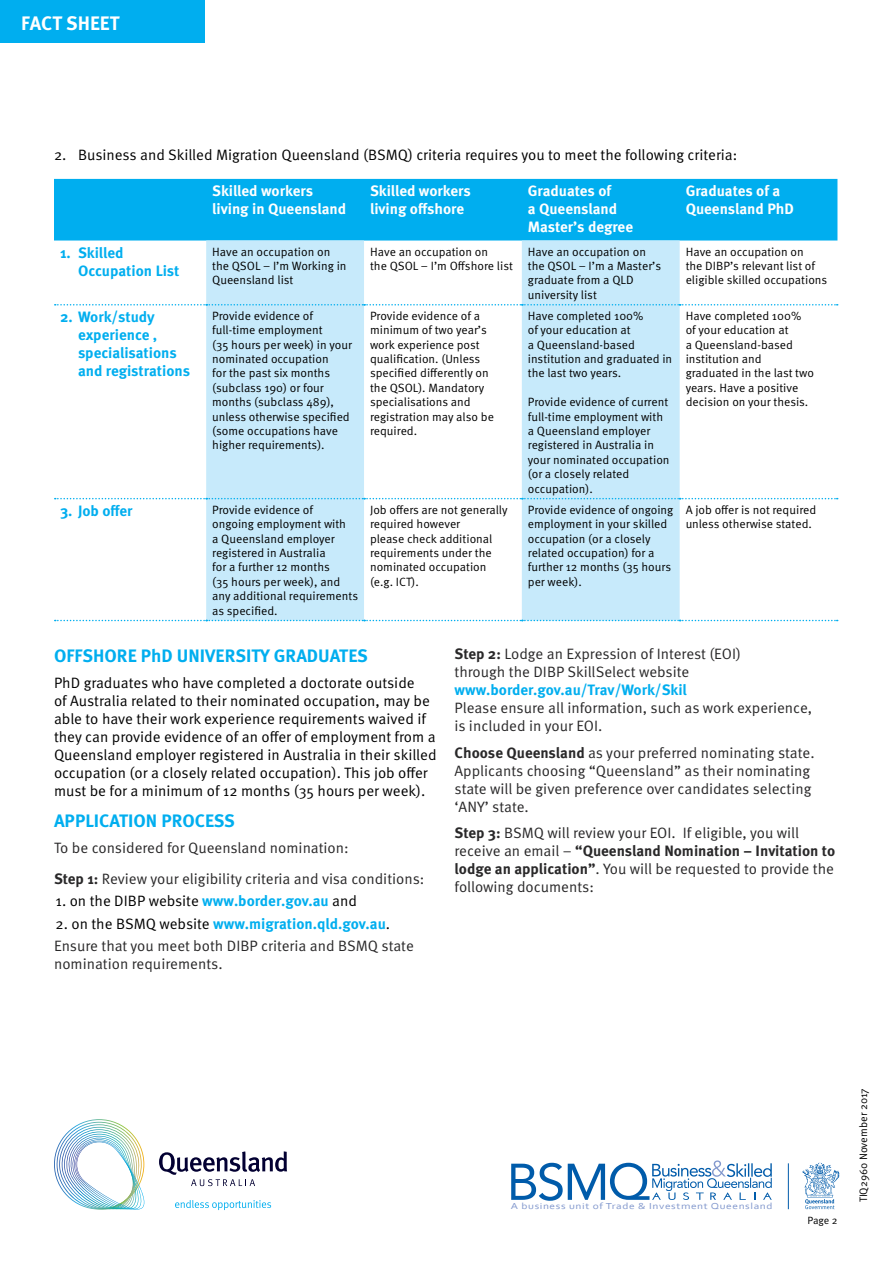
<style>
.page{position:relative;width:893px;height:1263px;background:#fff}
.page>*{position:absolute;margin:0;border:0;box-sizing:border-box;transform-origin:0 0}
.t1{font:700 19.5px "Meta OT";color:#fff}
.heading{font:700 18px "Meta OT";color:#00aeef}
.bodytext{font:15px/18px "Meta OT";color:#292829}
.bullet{font:15px/18px "Meta OT";color:#000}
.numbered{font:700 15px/18px "Meta OT";color:#00aeef}
.t2{font:700 15px/18px "Meta OT";color:#fff}
.bodytext-2{font:15px "Meta OT";color:#000}
.numbered-2{font:15px "Meta OT";color:#000}
.t3{font:12px/14.4px "Meta OT";color:#000}
.t4{font:10.8px "Meta OT";color:#000}
.t5{font:10.5px "Meta OT";color:#000}
.t6{font:9.15px "Corbel";letter-spacing:.05em;color:#8298cd;scale:1.25 1}
.s1{font-weight:700}
.s2{font-weight:700;color:#00aeef}
.s3{font-weight:400;color:#000}
</style>
<div class="page">
<svg style="left:511px;top:1160px;width:261px;height:41px"></svg>
<hr style="left:788px;top:1163px;width:1px;height:46px;background:#005baa">
<svg style="left:802px;top:1162px;width:37px;height:47px"></svg>
<div style="left:0;top:0;width:204px;height:43px;background:#00aeef"></div>
<svg style="left:175px;top:1200px;width:96px;height:10px"></svg>
<svg style="left:159px;top:1151px;width:128px;height:35px"></svg>
<img style="left:54px;top:1119px;width:91px;height:90px">
<div style="left:54px;top:179px;width:783px;height:61px;background:#00aeef"></div>
<svg style="left:206px;top:240px;width:474px;height:380px;fill:#c7eafb"></svg>
<svg style="left:55px;top:304px;width:783px;height:1px"></svg>
<svg style="left:55px;top:498px;width:783px;height:1px"></svg>
<svg style="left:55px;top:620px;width:783px;height:1px"></svg>
<h1 class="t1" style="left:21px;top:11px;width:100px">FACT SHEET</h1>
<p class="bodytext-2" style="left:54px;top:146px;width:685px">2. Business and Skilled Migration Queensland (BSMQ) criteria requires you to meet the following criteria:</p>
<p class="t2" style="left:212px;top:182px;width:136px">Skilled workers living in Queensland</p>
<p class="t2" style="left:370px;top:182px;width:102px">Skilled workers living offshore</p>
<p class="t2" style="left:528px;top:182px;width:107px">Graduates of<br>a Queensland<br>Master’s degree</p>
<p class="t2" style="left:686px;top:182px;width:110px">Graduates of a<br>Queensland PhD</p>
<p class="numbered" style="left:78px;top:244px;width:103px;text-indent:-18px">1. Skilled<br>Occupation List</p>
<p class="t3" style="left:212px;top:244px;width:136px">Have an occupation on the QSOL – I’m Working in<br>Queensland list</p>
<p class="t3" style="left:370px;top:244px;width:144px">Have an occupation on<br>the QSOL – I’m Offshore list</p>
<p class="t3" style="left:528px;top:244px;width:135px">Have an occupation on the QSOL – I’m a Master’s graduate from a QLD university list</p>
<p class="t3" style="left:686px;top:244px;width:143px">Have an occupation on<br>the DIBP’s relevant list of eligible skilled occupations</p>
<p class="numbered" style="left:78px;top:308px;width:114px;text-indent:-18px">2. Work/study experience , specialisations and registrations</p>
<p class="t3" style="left:212px;top:309px;width:141px">Provide evidence of full-time employment<br>(35 hours per week) in your nominated occupation<br>for the past six months (subclass 190) or four months (subclass 489), unless otherwise specified (some occupations have higher requirements).</p>
<p class="t3" style="left:370px;top:309px;width:125px">Provide evidence of a minimum of two year’s work experience post qualification. (Unless specified differently on the QSOL). Mandatory specialisations and registration may also be required.</p>
<p class="t3" style="left:528px;top:309px;width:146px">Have completed 100%<br>of your education at<br>a Queensland-based institution and graduated in the last two years.</p>
<p class="t3" style="left:686px;top:309px;width:130px">Have completed 100% of your education at<br>a Queensland-based institution and graduated in the last two years. Have a positive decision on your thesis.</p>
<p class="t3" style="left:528px;top:395px;width:143px">Provide evidence of current full-time employment with a Queensland employer registered in Australia in your nominated occupation (or a closely related occupation).</p>
<p class="numbered" style="left:60px;top:502px;width:74px">3. Job offer</p>
<p class="t3" style="left:212px;top:502px;width:147px">Provide evidence of<br>ongoing employment with<br>a Queensland employer registered in Australia<br>for a further 12 months<br>(35 hours per week), and any additional requirements as specified.</p>
<p class="t3" style="left:370px;top:502px;width:139px">Job offers are not generally required however<br>please check additional requirements under the nominated occupation (e.g. ICT).</p>
<p class="t3" style="left:528px;top:502px;width:147px">Provide evidence of ongoing employment in your skilled occupation (or a closely related occupation) for a further 12 months (35 hours per week).</p>
<p class="t3" style="left:686px;top:502px;width:132px">A job offer is not required unless otherwise stated.</p>
<p class="heading" style="left:54px;top:644px;width:315px">OFFSHORE PhD UNIVERSITY GRADUATES</p>
<p class="bullet" style="left:54px;top:674px;width:384px">PhD graduates who have completed a doctorate outside<br>of Australia related to their nominated occupation, may be able to have their work experience requirements waived if they can provide evidence of an offer of employment from a Queensland employer registered in Australia in their skilled occupation (or a closely related occupation). This job offer must be for a minimum of 12 months (35 hours per week).</p>
<p class="heading" style="left:54px;top:809px;width:182px">APPLICATION PROCESS</p>
<p class="bodytext" style="left:54px;top:839px;width:296px">To be considered for Queensland nomination:</p>
<p class="bodytext" style="left:54px;top:870px;width:372px"><span class="s1">Step 1:</span> Review your eligibility criteria and visa conditions:</p>
<p class="numbered-2" style="left:56px;top:892px;width:303px">1. on the DIBP website <span class="s2">www.border.gov.au</span> and</p>
<p class="numbered" style="left:56px;top:915px;width:336px"><span class="s3">2. on the BSMQ website</span> www.migration.qld.gov.au<span class="s3">.</span></p>
<p class="bodytext" style="left:54px;top:937px;width:361px">Ensure that you meet both DIBP criteria and BSMQ state nomination requirements.</p>
<p class="bodytext" style="left:454px;top:645px;width:359px"><span class="s1">Step 2:</span> Lodge an Expression of Interest (EOI)<br>through the DIBP SkillSelect website <span class="s2">www.border.gov.au/Trav/Work/Skil<br></span>Please ensure all information, such as work experience, is included in your EOI.</p>
<p class="bodytext" style="left:454px;top:744px;width:362px"><span class="s1">Choose Queensland</span> as your preferred nominating state.<br>Applicants choosing “Queensland” as their nominating state will be given preference over candidates selecting ‘ANY’ state.</p>
<p class="bodytext" style="left:454px;top:824px;width:382px"><span class="s1">Step 3:</span> BSMQ will review your EOI. If eligible, you will receive an email – <span class="s1">“Queensland Nomination – Invitation to lodge an application”</span>. You will be requested to provide the following documents:</p>
<p class="t6" style="left:511px;top:1200px;width:211px">A business unit of Trade &amp; Investment Queensland</p>
<p class="t5" style="left:807px;top:1214px;width:32px">Page 2</p>
<p class="t4" style="left:857px;top:1202px;width:116px;rotate:-90deg">TIQ2960 November 2017</p>
</div>
